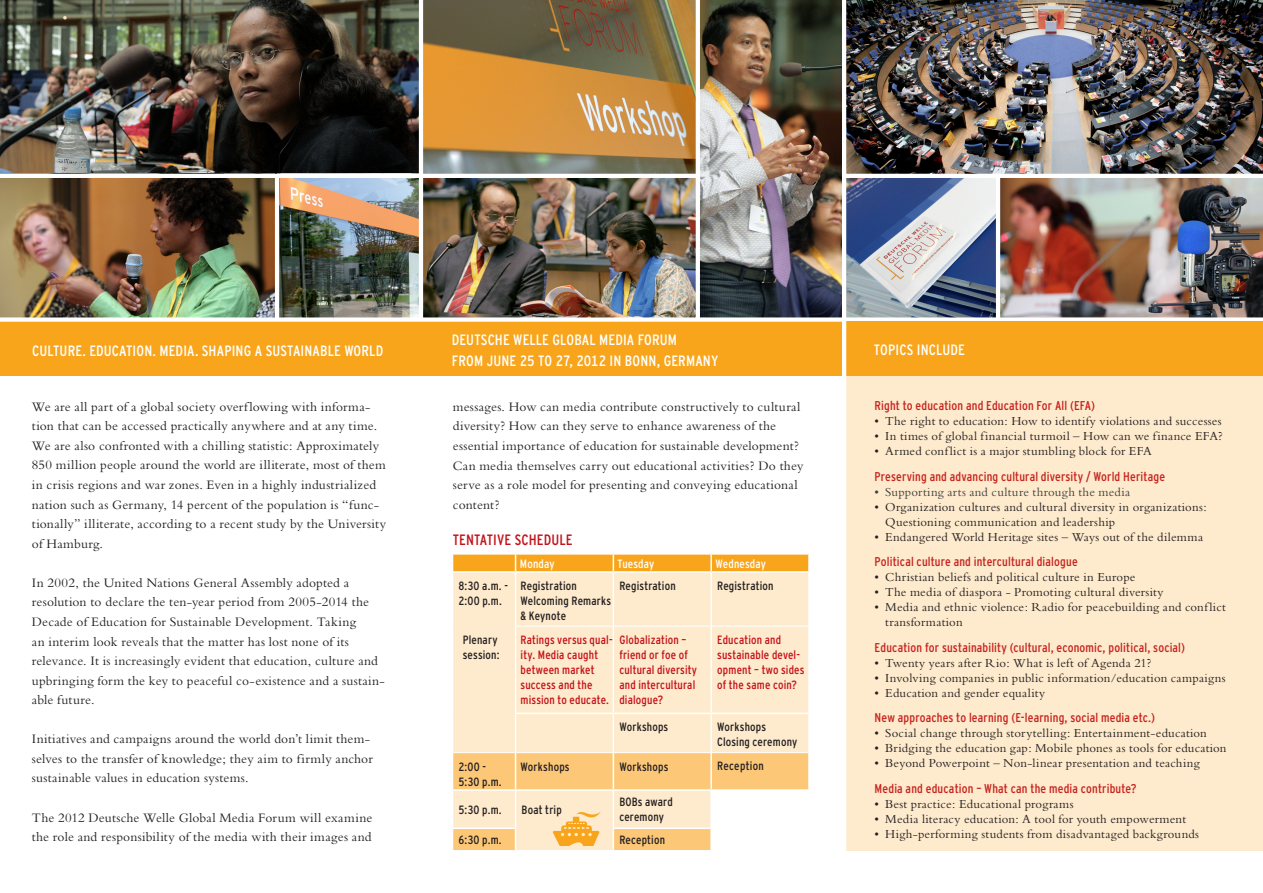
<style>
.page{position:relative;width:1263px;height:893px;background:#fff}
.page>*{position:absolute;margin:0;border:0;box-sizing:border-box;transform-origin:0 0}
.t1{font:condensed 15px/21px "Interstate DW Line";letter-spacing:.01em;color:#fff}
.t2{font:condensed 15px "Interstate DW Line";letter-spacing:.005em;color:#c4121a}
.t3{font:13.5px/19.5px "Bembo";letter-spacing:.015em;color:#231f20}
.t4{font:12.75px/15px "Bembo";letter-spacing:.02em;color:#231f20}
.t5{font:condensed 12.75px "Interstate DW Line";letter-spacing:.01em;color:#c6231f}
.t6{font:12.75px "Bembo";letter-spacing:.025em;color:#3e3e3f}
.t7{font:condensed 12px/15px "Interstate DW Line";letter-spacing:.015em;color:#231f20}
.t8{font:condensed 12px/15px "Interstate DW Line";letter-spacing:.015em;color:#c4121a}
.t9{font:condensed 12px "Interstate DW Line";letter-spacing:.015em;color:#fff}
</style>
<div class="page">
<div style="left:842px;top:359px;width:421px;height:491px;background:#feeacc"></div>
<img style="left:0;top:0;width:419px;height:174px">
<img style="left:279px;top:178px;width:140px;height:139px">
<div style="left:0;top:318px;width:842px;height:58px;background:#f9a51b"></div>
<img style="left:700px;top:0;width:142px;height:317px">
<img style="left:846px;top:178px;width:150px;height:139px">
<img style="left:1000px;top:178px;width:263px;height:139px">
<img style="left:0;top:178px;width:275px;height:139px">
<img style="left:423px;top:178px;width:273px;height:139px">
<img style="left:846px;top:0;width:417px;height:174px">
<img style="left:423px;top:0;width:273px;height:174px">
<div style="left:0;top:317px;width:1263px;height:5px;background:#fff"></div>
<div style="left:844px;top:322px;width:419px;height:54px;background:#f9a51b"></div>
<hr style="left:842px;top:0;width:4px;height:893px;background:#fff">
<div style="left:453px;top:573px;width:355px;height:179px;background:#feeacc"></div>
<svg style="left:452px;top:554px;width:357px;height:17px;background:#f9a927"></svg>
<hr style="left:515px;top:573px;width:1px;height:53px;background:#fff">
<hr style="left:613px;top:573px;width:1px;height:53px;background:#fff">
<hr style="left:710px;top:573px;width:2px;height:53px;background:#fff">
<hr style="left:515px;top:626px;width:1px;height:87px;background:#fff">
<hr style="left:613px;top:626px;width:1px;height:87px;background:#fff">
<hr style="left:710px;top:626px;width:2px;height:87px;background:#fff">
<hr style="left:515px;top:713px;width:98px;height:1px;background:#fff">
<hr style="left:515px;top:714px;width:1px;height:38px;background:#fff">
<hr style="left:613px;top:713px;width:98px;height:1px;background:#fff">
<hr style="left:613px;top:714px;width:1px;height:38px;background:#fff">
<hr style="left:711px;top:713px;width:99px;height:1px;background:#fff">
<hr style="left:710px;top:714px;width:2px;height:38px;background:#fff">
<hr style="left:516px;top:626px;width:97px;height:1px;background:#fff">
<hr style="left:613px;top:626px;width:98px;height:1px;background:#fff">
<hr style="left:711px;top:626px;width:97px;height:1px;background:#fff">
<svg style="left:452px;top:753px;width:357px;height:98px"></svg>
<p class="t1" style="left:452px;top:329px;width:268px">Deutsche Welle Global Media Forum<br>from June 25 to 27, 2012 in Bonn, Germany</p>
<p class="t1" style="left:32px;top:340px;width:351px">Culture. Education. Media. Shaping a Sustainable World</p>
<p class="t1" style="left:874px;top:339px;width:93px">topics include</p>
<p class="t3" style="left:32px;top:397px;width:356px">We are all part of a global society overflowing with informa&shy;tion that can be accessed practically anywhere and at any time.<br>We are also confronted with a chilling statistic: Approximately 850 million people around the world are illiterate, most of them in crisis regions and war zones. Even in a highly industrialized nation such as Germany, 14 percent of the population is “func&shy;tionally” illiterate, according to a recent study by the University of Hamburg.</p>
<p class="t3" style="left:32px;top:573px;width:354px">In 2002, the United Nations General Assembly adopted a resolution to declare the ten-year period from 2005-2014 the Decade of Education for Sustainable Development. Taking<br>an interim look reveals that the matter has lost none of its relevance. It is increasingly evident that education, culture and upbringing form the key to peaceful co-existence and a sustain&shy;able future.</p>
<p class="t3" style="left:32px;top:729px;width:343px">Initiatives and campaigns around the world don’t limit them&shy;selves to the transfer of knowledge; they aim to firmly anchor sustainable values in education systems.</p>
<p class="t3" style="left:32px;top:807px;width:342px">The 2012 Deutsche Welle Global Media Forum will examine the role and responsibility of the media with their images and</p>
<p class="t3" style="left:453px;top:397px;width:352px">messages. How can media contribute constructively to cultural diversity? How can they serve to enhance awareness of the essential importance of education for sustainable development?<br>Can media themselves carry out educational activities? Do they serve as a role model for presenting and conveying educational content?</p>
<p class="t2" style="left:453px;top:532px;width:121px">Tentative schedule</p>
<p class="t9" style="left:520px;top:557px;width:36px">Monday</p>
<p class="t9" style="left:618px;top:557px;width:38px">Tuesday</p>
<p class="t9" style="left:715px;top:557px;width:52px">Wednesday</p>
<p class="t7" style="left:458px;top:578px;width:51px">8:30 a.m. -<br>2:00 p.m.</p>
<p class="t7" style="left:463px;top:632px;width:38px">Plenary session:</p>
<p class="t7" style="left:520px;top:578px;width:92px">Registration<br>Welcoming Remarks &amp; Keynote</p>
<p class="t7" style="left:619px;top:578px;width:58px">Registration</p>
<p class="t7" style="left:717px;top:578px;width:58px">Registration</p>
<p class="t8" style="left:521px;top:632px;width:94px">Ratings versus qual&shy;ity. Media caught between market success and the mission to educate.</p>
<p class="t8" style="left:619px;top:632px;width:79px">Globalization – friend or foe of cultural diversity and intercultural dialogue?</p>
<p class="t8" style="left:717px;top:632px;width:89px">Education and sustainable devel&shy;opment – two sides of the same coin?</p>
<p class="t7" style="left:619px;top:720px;width:50px">Workshops</p>
<p class="t7" style="left:717px;top:720px;width:82px">Workshops<br>Closing ceremony</p>
<p class="t7" style="left:458px;top:759px;width:45px">2:00 -<br>5:30 p.m.</p>
<p class="t7" style="left:521px;top:759px;width:50px">Workshops</p>
<p class="t7" style="left:619px;top:759px;width:50px">Workshops</p>
<p class="t7" style="left:717px;top:758px;width:48px">Reception</p>
<p class="t7" style="left:458px;top:802px;width:45px">5:30 p.m.</p>
<p class="t7" style="left:522px;top:802px;width:42px">Boat trip</p>
<p class="t7" style="left:619px;top:795px;width:55px">BOBs award ceremony</p>
<p class="t7" style="left:458px;top:833px;width:45px">6:30 p.m.</p>
<p class="t7" style="left:619px;top:833px;width:47px">Reception</p>
<p class="t5" style="left:875px;top:398px;width:222px">Right to education and Education For All (EFA)</p>
<p class="t4" style="left:875px;top:413px;width:349px">• The right to education: How to identify violations and successes</p>
<p class="t4" style="left:875px;top:428px;width:349px">• In times of global financial turmoil – How can we finance EFA?</p>
<p class="t4" style="left:875px;top:443px;width:279px">• Armed conflict is a major stumbling block for EFA</p>
<p class="t5" style="left:875px;top:469px;width:292px">Preserving and advancing cultural diversity / World Heritage</p>
<p class="t6" style="left:875px;top:484px;width:257px">• Supporting arts and culture through the media</p>
<p class="t4" style="left:885px;top:499px;width:323px;text-indent:-11px">• Organization cultures and cultural diversity in organizations:<br>Questioning communication and leadership</p>
<p class="t4" style="left:875px;top:529px;width:330px">• Endangered World Heritage sites – Ways out of the dilemma</p>
<p class="t5" style="left:875px;top:554px;width:205px">Political culture and intercultural dialogue</p>
<p class="t4" style="left:875px;top:569px;width:262px">• Christian beliefs and political culture in Europe</p>
<p class="t4" style="left:875px;top:584px;width:290px">• The media of diaspora - Promoting cultural diversity</p>
<p class="t4" style="left:885px;top:599px;width:342px;text-indent:-11px">• Media and ethnic violence: Radio for peacebuilding and conflict transformation</p>
<p class="t5" style="left:875px;top:640px;width:312px">Education for sustainability (cultural, economic, political, social)</p>
<p class="t4" style="left:875px;top:655px;width:278px">• Twenty years after Rio: What is left of Agenda 21?</p>
<p class="t4" style="left:875px;top:670px;width:352px">• Involving companies in public information/education campaigns</p>
<p class="t4" style="left:875px;top:685px;width:172px">• Education and gender equality</p>
<p class="t5" style="left:875px;top:710px;width:282px">New approaches to learning (E-learning, social media etc.)</p>
<p class="t4" style="left:875px;top:725px;width:334px">• Social change through storytelling: Entertainment-education</p>
<p class="t4" style="left:875px;top:740px;width:353px">• Bridging the education gap: Mobile phones as tools for education</p>
<p class="t4" style="left:875px;top:755px;width:327px">• Beyond Powerpoint – Non-linear presentation and teaching</p>
<p class="t5" style="left:875px;top:781px;width:263px">Media and education – What can the media contribute?</p>
<p class="t4" style="left:875px;top:796px;width:200px">• Best practice: Educational programs</p>
<p class="t4" style="left:875px;top:811px;width:313px">• Media literacy education: A tool for youth empowerment</p>
<p class="t4" style="left:875px;top:826px;width:326px">• High-performing students from disadvantaged backgrounds</p>
</div>
